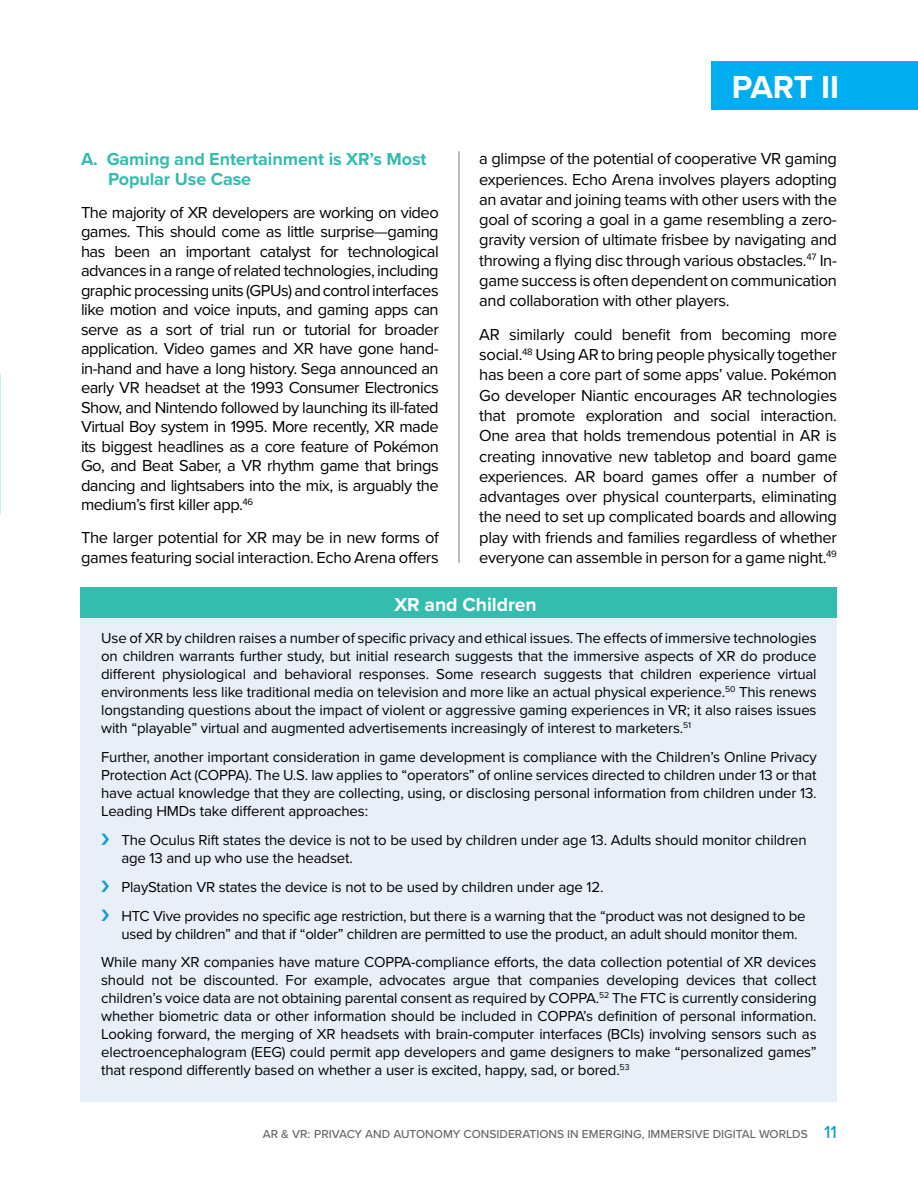
<style>
.page{position:relative;width:918px;height:1188px;background:#fff}
.page>*{position:absolute;margin:0;border:0;box-sizing:border-box;transform-origin:0 0}
.t1{font:700 33px "Proxima Nova";letter-spacing:-.01em;color:#fff}
.t2{font:700 19.5px "Proxima Nova";letter-spacing:-.005em;color:#fff}
.t3{font:700 18px/19.5px "Proxima Nova";letter-spacing:-.005em;color:#34bcaf}
.t4{font:16.5px/20.2px "Proxima Nova";letter-spacing:-.02em;color:#000;text-align:justify}
.t5{font:15px/18px "Proxima Nova";letter-spacing:-.01em;color:#000;text-align:justify}
.t6{font:500 12px "Proxima Nova";color:#666}
.s1{color:#222}
.s2{font-size:18px;color:#109cd8}
</style>
<div class="page">
<hr style="left:459px;top:151px;width:1px;height:412px;background:#77787b">
<div style="left:711px;top:61px;width:207px;height:48px;background:#00aeef"></div>
<div style="left:81px;top:588px;width:756px;height:30px;background:#34bcaf"></div>
<div style="left:81px;top:618px;width:756px;height:483px;background:#e8eff9"></div>
<h1 class="t1" style="left:732px;top:62px;width:109px">PART II</h1>
<p class="t3" style="left:108px;top:149px;width:320px;text-indent:-27px">A. Gaming and Entertainment is XR’s Most<br>Popular Use Case</p>
<p class="t4" style="left:81px;top:202px;width:359px;line-height:19.5px">The majority of XR developers are working on video games. This should come as little surprise<span class="s1">—</span>gaming has been an important catalyst for technological advances in a range of related technologies, including graphic processing units (GPUs) and control interfaces like motion and voice inputs, and gaming apps can serve as a sort of trial run or tutorial for broader application. Video games and XR have gone hand&shy;in-hand and have a long history. Sega announced an early VR headset at the 1993 Consumer Electronics Show, and Nintendo followed by launching its ill-fated Virtual Boy system in 1995. More recently, XR made its biggest headlines as a core feature of Pokémon Go, and Beat Saber, a VR rhythm game that brings dancing and lightsabers into the mix, is arguably the medium’s first killer app.<sup>46</sup></p>
<p class="t4" style="left:81px;top:528px;width:359px;line-height:19.5px">The larger potential for XR may be in new forms of games featuring social interaction. Echo Arena offers</p>
<h2 class="t2" style="left:394px;top:590px;width:144px">XR and Children</h2>
<p class="t5" style="left:101px;top:629px;width:717px">Use of XR by children raises a number of specific privacy and ethical issues. The effects of immersive technologies on children warrants further study, but initial research suggests that the immersive aspects of XR do produce different physiological and behavioral responses. Some research suggests that children experience virtual environments less like traditional media on television and more like an actual physical experience.<sup>50</sup> This renews longstanding questions about the impact of violent or aggressive gaming experiences in VR; it also raises issues with “playable” virtual and augmented advertisements increasingly of interest to marketers.<sup>51</sup></p>
<p class="t5" style="left:101px;top:748px;width:717px">Further, another important consideration in game development is compliance with the Children’s Online Privacy Protection Act (COPPA). The U.S. law applies to “operators” of online services directed to children under 13 or that have actual knowledge that they are collecting, using, or disclosing personal information from children under 13.<br>Leading HMDs take different approaches:</p>
<p class="t5" style="left:121px;top:830px;width:687px">The Oculus Rift states the device is not to be used by children under age 13. Adults should monitor children age 13 and up who use the headset.</p>
<p class="t5" style="left:121px;top:872px;width:686px;line-height:28.8px">PlayStation VR states the device is not to be used by children under age 12.<br>HTC Vive provides no specific age restriction, but there is a warning that the “product was not designed to be</p>
<p class="t5" style="left:101px;top:919px;width:717px;line-height:28.8px;text-align:center">used by children” and that if “older” children are permitted to use the product, an adult should monitor them.<br>While many XR companies have mature COPPA-compliance efforts, the data collection potential of XR devices</p>
<p class="t5" style="left:101px;top:971px;width:717px">should not be discounted. For example, advocates argue that companies developing devices that collect children’s voice data are not obtaining parental consent as required by COPPA.<sup>52</sup> The FTC is currently considering whether biometric data or other information should be included in COPPA’s definition of personal information.<br>Looking forward, the merging of XR headsets with brain-computer interfaces (BCIs) involving sensors such as electroencephalogram (EEG) could permit app developers and game designers to make “personalized games” that respond differently based on whether a user is excited, happy, sad, or bored.<sup>53</sup></p>
<p class="t4" style="left:479px;top:148px;width:359px">a glimpse of the potential of cooperative VR gaming experiences. Echo Arena involves players adopting an avatar and joining teams with other users with the goal of scoring a goal in a game resembling a zero&shy;gravity version of ultimate frisbee by navigating and throwing a flying disc through various obstacles.<sup>47</sup> In&shy;game success is often dependent on communication and collaboration with other players.</p>
<p class="t4" style="left:479px;top:324px;width:359px">AR similarly could benefit from becoming more social.<sup>48</sup> Using AR to bring people physically together has been a core part of some apps’ value. Pokémon Go developer Niantic encourages AR technologies that promote exploration and social interaction.<br>One area that holds tremendous potential in AR is creating innovative new tabletop and board game experiences. AR board games offer a number of advantages over physical counterparts, eliminating the need to set up complicated boards and allowing play with friends and families regardless of whether everyone can assemble in person for a game night.<sup>49</sup></p>
<p class="t6" style="left:263px;top:1125px;width:576px">AR &amp; VR: PRIVACY AND AUTONOMY CONSIDERATIONS IN EMERGING, IMMERSIVE DIGITAL WORLDS <span class="s2">11</span></p>
</div>
